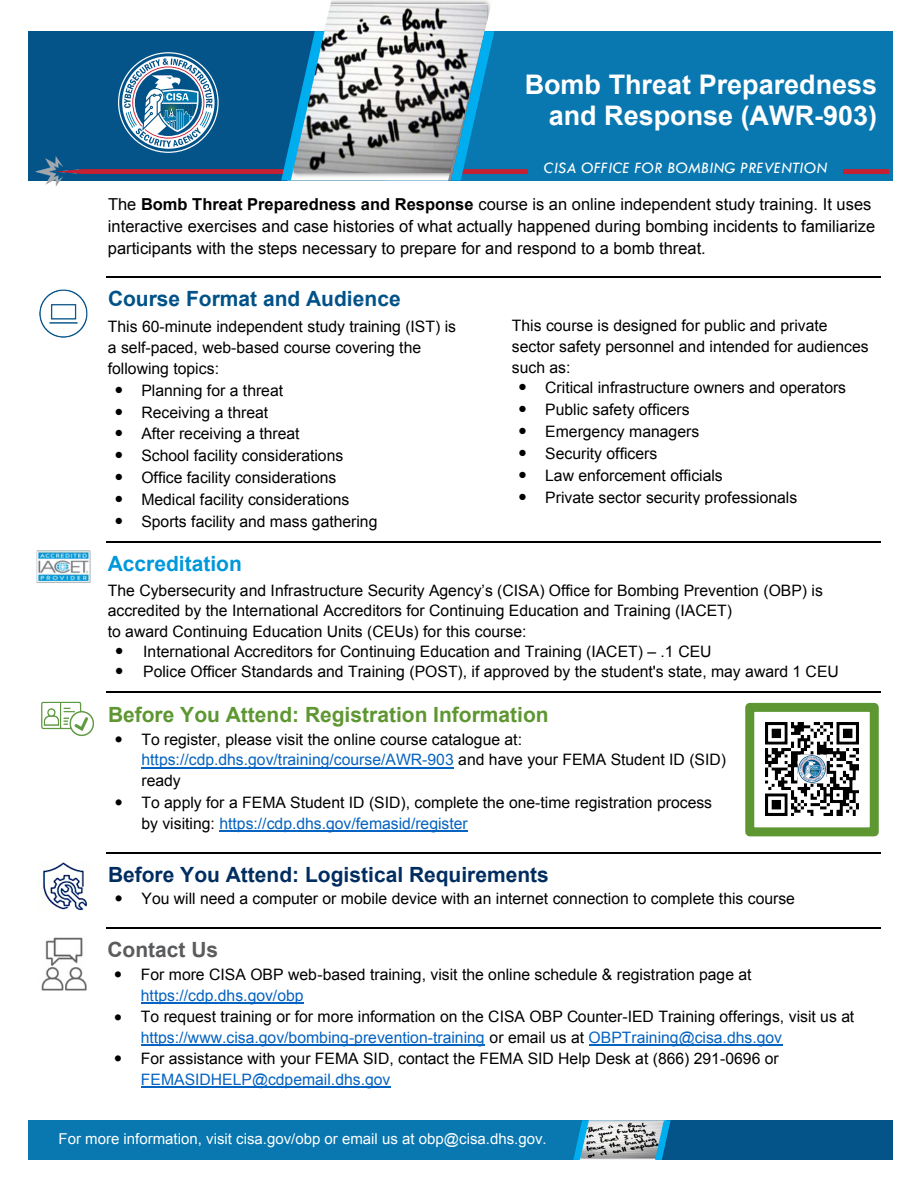
<style>
.page{position:relative;width:918px;height:1188px;background:#fff}
.page>*{position:absolute;margin:0;border:0;box-sizing:border-box;transform-origin:0 0}
.t1{font:700 27px/31px "Arial";color:#fff;text-align:right}
.t2{font:700 21px "Arial";color:#5e9732}
.t3{font:700 21px "Arial";color:#002d60}
.t4{font:700 21px "Arial";color:#005288}
.t5{font:700 21px "Arial";color:#0098da}
.t6{font:700 21px "Arial";color:#5a5b5d}
.t7{font:16.5px/21.8px "Arial";color:#000}
.t8{font:italic 16.5px "Tw Cen";color:#fff}
.t9{font:15.75px/20.9px "Arial";color:#000}
.t10{font:15px "Arial";color:#fff}
.s1{font-weight:700}
.s2{font-size:25.2px}
.s3{font-size:24px}
.s4{color:#0563c1}
</style>
<div class="page">
<hr style="left:106px;top:927px;width:774px;height:2px;background:#000">
<hr style="left:106px;top:852px;width:774px;height:1px;background:#000">
<hr style="left:106px;top:691px;width:774px;height:1px;background:#000">
<hr style="left:106px;top:541px;width:774px;height:2px;background:#000">
<hr style="left:106px;top:276px;width:774px;height:1px;background:#000">
<hr style="left:141px;top:767px;width:313px;height:1px;background:#0563c1">
<hr style="left:219px;top:831px;width:249px;height:1px;background:#0563c1">
<hr style="left:141px;top:1003px;width:163px;height:1px;background:#0563c1">
<hr style="left:141px;top:1045px;width:343px;height:1px;background:#0563c1">
<hr style="left:589px;top:1045px;width:193px;height:1px;background:#0563c1">
<hr style="left:141px;top:1086px;width:250px;height:2px;background:#0563c1">
<div style="left:28px;top:31px;width:393px;height:150px;background:#04548a"></div>
<div style="left:387px;top:31px;width:505px;height:150px;background:#0977b0"></div>
<img style="left:63px;top:170px;width:826px;height:3px">
<svg style="left:119px;top:53px;width:98px;height:99px"></svg>
<img style="left:35px;top:156px;width:28px;height:30px">
<div style="left:528px;top:153px;width:314px;height:27px;background:#0977b0"></div>
<img style="left:324px;top:0;width:166px;height:181px">
<svg style="left:448px;top:31px;width:46px;height:150px"></svg>
<svg style="left:281px;top:31px;width:44px;height:150px"></svg>
<img style="left:40px;top:289px;width:48px;height:48px">
<img style="left:36px;top:550px;width:55px;height:33px">
<img style="left:41px;top:701px;width:53px;height:35px">
<img style="left:765px;top:722px;width:94px;height:94px">
<div style="left:745px;top:703px;width:134px;height:133px;border:9px solid #5e9732"></div>
<img style="left:41px;top:938px;width:46px;height:53px">
<img style="left:43px;top:862px;width:44px;height:49px">
<div style="left:28px;top:1120px;width:864px;height:40px;background:#0977b0"></div>
<div style="left:614px;top:1120px;width:278px;height:40px;background:#04548a"></div>
<img style="left:589px;top:1120px;width:66px;height:40px">
<svg style="left:573px;top:1120px;width:16px;height:40px"></svg>
<svg style="left:655px;top:1120px;width:16px;height:40px"></svg>
<p class="t1" style="left:525px;top:70px;width:354px">Bomb Threat Preparedness and Response (AWR-903)</p>
<p class="t8" style="left:544px;top:158px;width:285px">CISA OFFICE FOR BOMBING PREVENTION</p>
<p class="t7" style="left:108px;top:194px;width:769px">The <span class="s1">Bomb Threat Preparedness and Response</span> course is an online independent study training. It uses interactive exercises and case histories of what actually happened during bombing incidents to familiarize participants with the steps necessary to prepare for and respond to a bomb threat.</p>
<p class="t4" style="left:108px;top:285px;width:294px">Course Format and Audience</p>
<p class="t9" style="left:108px;top:316px;width:350px">This 60-minute independent study training (IST) is a self-paced, web-based course covering the following topics:</p>
<p class="t9" style="left:114px;top:380px;width:170px"><span class="s2">•</span> Planning for a threat</p>
<p class="t9" style="left:114px;top:402px;width:155px"><span class="s2">•</span> Receiving a threat</p>
<p class="t9" style="left:114px;top:424px;width:187px"><span class="s2">•</span> After receiving a threat</p>
<p class="t9" style="left:114px;top:446px;width:230px"><span class="s2">•</span> School facility considerations</p>
<p class="t9" style="left:114px;top:468px;width:224px"><span class="s2">•</span> Office facility considerations</p>
<p class="t9" style="left:114px;top:489px;width:237px"><span class="s2">•</span> Medical facility considerations</p>
<p class="t9" style="left:114px;top:511px;width:265px"><span class="s2">•</span> Sports facility and mass gathering</p>
<p class="t9" style="left:512px;top:315px;width:358px">This course is designed for public and private sector safety personnel and intended for audiences such as:</p>
<p class="t9" style="left:518px;top:378px;width:329px"><span class="s2">•</span> Critical infrastructure owners and operators</p>
<p class="t9" style="left:518px;top:400px;width:173px"><span class="s2">•</span> Public safety officers</p>
<p class="t9" style="left:518px;top:422px;width:182px"><span class="s2">•</span> Emergency managers</p>
<p class="t9" style="left:518px;top:443px;width:140px"><span class="s2">•</span> Security officers</p>
<p class="t9" style="left:518px;top:465px;width:206px"><span class="s2">•</span> Law enforcement officials</p>
<p class="t9" style="left:518px;top:487px;width:281px"><span class="s2">•</span> Private sector security professionals</p>
<p class="t5" style="left:108px;top:550px;width:136px">Accreditation</p>
<p class="t9" style="left:108px;top:580px;width:717px">The Cybersecurity and Infrastructure Security Agency’s (CISA) Office for Bombing Prevention (OBP) is accredited by the International Accreditors for Continuing Education and Training (IACET)<br>to award Continuing Education Units (CEUs) for this course:</p>
<p class="t9" style="left:115px;top:641px;width:598px"><span class="s2">•</span> International Accreditors for Continuing Education and Training (IACET) – .1 CEU</p>
<p class="t9" style="left:115px;top:661px;width:725px"><span class="s2">•</span> Police Officer Standards and Training (POST), if approved by the student's state, may award 1 CEU</p>
<p class="t2" style="left:108px;top:700px;width:442px">Before You Attend: Registration Information</p>
<p class="t9" style="left:141px;top:729px;width:586px;text-indent:-27px"><span class="s3">•</span> To register, please visit the online course catalogue at: <span class="s4">https://cdp.dhs.gov/training/course/AWR-903</span> and have your FEMA Student ID (SID) ready</p>
<p class="t9" style="left:141px;top:792px;width:572px;text-indent:-27px"><span class="s3">•</span> To apply for a FEMA Student ID (SID), complete the one-time registration process by visiting: <span class="s4">https://cdp.dhs.gov/femasid/register</span></p>
<p class="t3" style="left:108px;top:861px;width:442px">Before You Attend: Logistical Requirements</p>
<p class="t9" style="left:114px;top:889px;width:682px"><span class="s3">•</span> You will need a computer or mobile device with an internet connection to complete this course</p>
<p class="t6" style="left:107px;top:936px;width:112px">Contact Us</p>
<p class="t9" style="left:141px;top:964px;width:612px;text-indent:-27px"><span class="s3">•</span> For more CISA OBP web-based training, visit the online schedule &amp; registration page at <span class="s4">https://cdp.dhs.gov/obp</span></p>
<p class="t9" style="left:141px;top:1006px;width:715px;text-indent:-27px"><span class="s3">•</span> To request training or for more information on the CISA OBP Counter-IED Training offerings, visit us at <span class="s4">https://www.cisa.gov/bombing-prevention-training</span> or email us at <span class="s4">OBPTraining@cisa.dhs.gov</span></p>
<p class="t9" style="left:141px;top:1048px;width:639px;text-indent:-27px"><span class="s3">•</span> For assistance with your FEMA SID, contact the FEMA SID Help Desk at (866) 291-0696 or<br><span class="s4">FEMASIDHELP@cdpemail.dhs.gov</span></p>
<p class="t10" style="left:59px;top:1129px;width:490px">For more information, visit cisa.gov/obp or email us at obp@cisa.dhs.gov.</p>
</div>
